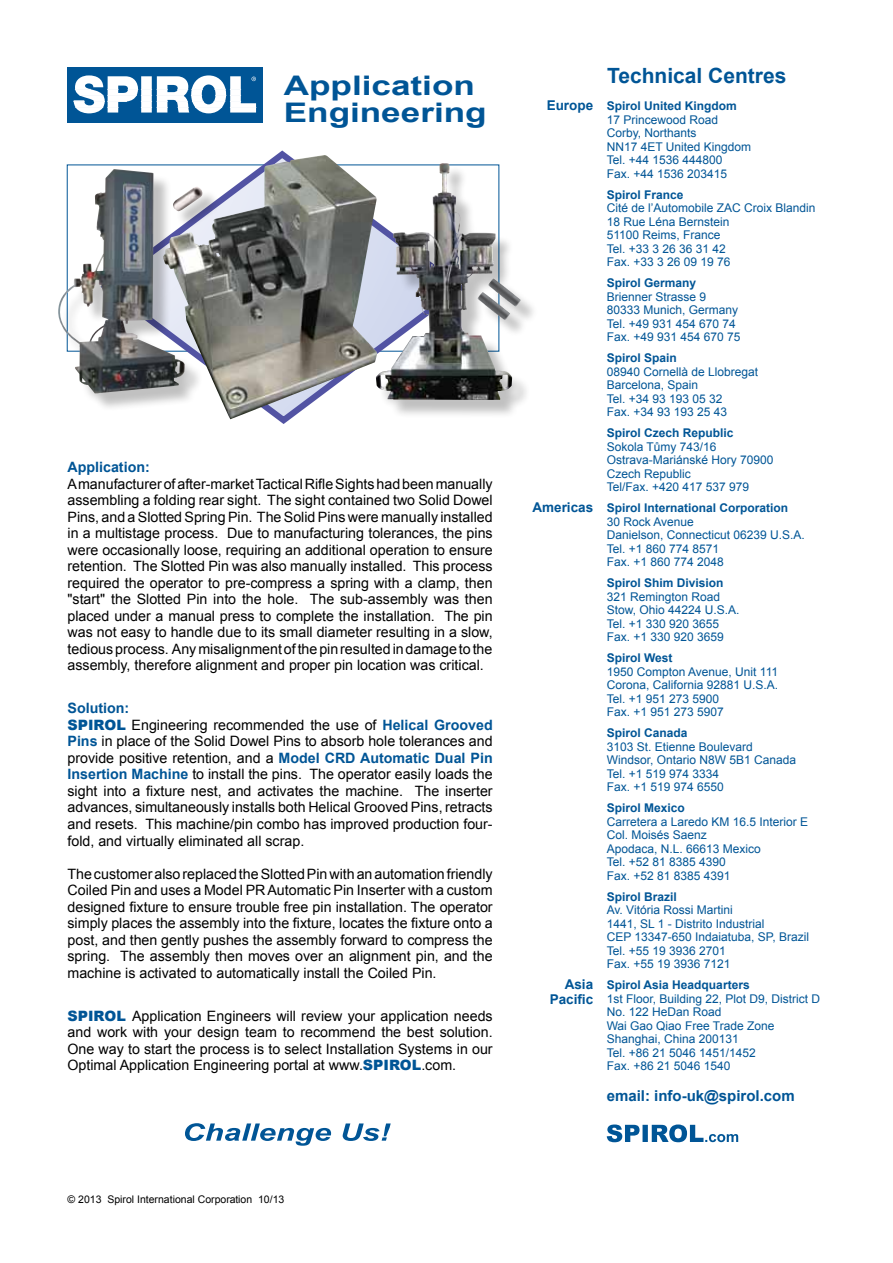
<style>
.page{position:relative;width:893px;height:1263px;background:#fff}
.page>*{position:absolute;margin:0;border:0;box-sizing:border-box;transform-origin:0 0}
.t1{font:700 27px/27px "Arial";color:#005596;scale:1.3 1}
.t2{font:700 21px "Arial";color:#005596}
.t3{font:700 15px "Arial";color:#005596}
.t4{font:14.25px/16.5px "Arial";color:#000;text-align:justify}
.t5{font:700 14.25px "Arial";color:#005596}
.t6{font:700 13.5px/15px "Arial";color:#005596;text-align:right}
.t7{font:12px/13.5px "Arial";color:#005596}
.t8{font:700 12px "Arial";color:#005596}
.t9{font:10.5px "Arial";color:#000}
.s1{font-weight:700;color:#005596}
.s2{font-weight:900;color:#005596}
.s3{font-weight:700}
.s4{font-family:"Helvetica"}
</style>
<div class="page">
<div style="left:68px;top:68px;width:195px;height:55px;background:#005596"></div>
<svg style="left:74px;top:75px;width:182px;height:38px"></svg>
<img style="left:163px;top:155px;width:213px;height:264px">
<div style="left:61px;top:172px;width:142px;height:240px;background:#000;opacity:.25"></div>
<img style="left:58px;top:170px;width:127px;height:224px">
<div style="left:176px;top:189px;width:45px;height:40px;background:#000;opacity:.25"></div>
<img style="left:173px;top:187px;width:30px;height:24px">
<div style="left:491px;top:282px;width:48px;height:43px;background:#000;opacity:.25"></div>
<div style="left:379px;top:166px;width:151px;height:252px;background:#000;opacity:.25"></div>
<img style="left:376px;top:163px;width:136px;height:237px">
<svg style="left:185px;top:1123px;width:206px;height:23px"></svg>
<svg style="left:607px;top:1124px;width:131px;height:18px"></svg>
<h1 class="t1" style="left:284px;top:73px;width:158px">Application<br>Engineering</h1>
<p class="t5" style="left:68px;top:458px;width:84px">Application:</p>
<p class="t4" style="left:68px;top:476px;width:427px">A manufacturer of after-market Tactical Rifle Sights had been manually assembling a folding rear sight. The sight contained two Solid Dowel Pins, and a Slotted Spring Pin. The Solid Pins were manually installed in a multistage process. Due to manufacturing tolerances, the pins were occasionally loose, requiring an additional operation to ensure retention. The Slotted Pin was also manually installed. This process required the operator to pre-compress a spring with a clamp, then "start" the Slotted Pin into the hole. The sub-assembly was then placed under a manual press to complete the installation. The pin was not easy to handle due to its small diameter resulting in a slow, tedious process. Any misalignment of the pin resulted in damage to the assembly, therefore alignment and proper pin location was critical.</p>
<p class="t4" style="left:68px;top:700px;width:427px;text-align:left"><span class="s1">Solution:<br></span><span class="s2">SPIROL</span> Engineering recommended the use of <span class="s1">Helical Grooved Pins</span> in place of the Solid Dowel Pins to absorb hole tolerances and provide positive retention, and a <span class="s1">Model CRD Automatic Dual Pin Insertion Machine</span> to install the pins. The operator easily loads the sight into a fixture nest, and activates the machine. The inserter advances, simultaneously installs both Helical Grooved Pins, retracts and resets. This machine/pin combo has improved production four&shy;fold, and virtually eliminated all scrap.</p>
<p class="t4" style="left:68px;top:865px;width:427px">The customer also replaced the Slotted Pin with an automation friendly Coiled Pin and uses a Model PR Automatic Pin Inserter with a custom designed fixture to ensure trouble free pin installation. The operator simply places the assembly into the fixture, locates the fixture onto a post, and then gently pushes the assembly forward to compress the spring. The assembly then moves over an alignment pin, and the machine is activated to automatically install the Coiled Pin.</p>
<p class="t4" style="left:68px;top:1007px;width:427px"><span class="s2">SPIROL</span> Application Engineers will review your application needs and work with your design team to recommend the best solution.<br>One way to start the process is to select Installation Systems in our Optimal Application Engineering portal at www.<span class="s2">SPIROL</span>.com.</p>
<p class="t9" style="left:67px;top:1192px;width:218px">© 2013 Spirol International Corporation 10/13</p>
<p class="t6" style="left:547px;top:99px;width:48px">Europe</p>
<p class="t6" style="left:532px;top:500px;width:62px">Americas</p>
<p class="t6" style="left:550px;top:977px;width:45px">Asia<br>Pacific</p>
<h2 class="t2" style="left:607px;top:62px;width:181px">Technical Centres</h2>
<p class="t8" style="left:607px;top:98px;width:132px">Spirol United Kingdom</p>
<p class="t7" style="left:607px;top:113px;width:146px">17 Princewood Road<br>Corby, Northants<br>NN17 4ET United Kingdom<br>Tel. +44 1536 444800<br>Fax. +44 1536 203415</p>
<p class="t8" style="left:607px;top:186px;width:78px">Spirol France</p>
<p class="t7" style="left:607px;top:201px;width:210px">Cité de l’Automobile ZAC Croix Blandin<br>18 Rue Léna Bernstein<br>51100 Reims, France<br>Tel. +33 3 26 36 31 42<br>Fax. +33 3 26 09 19 76</p>
<p class="t8" style="left:607px;top:275px;width:91px">Spirol Germany</p>
<p class="t7" style="left:607px;top:290px;width:135px">Brienner Strasse 9<br>80333 Munich, Germany<br>Tel. +49 931 454 670 74<br>Fax. +49 931 454 670 75</p>
<p class="t8" style="left:607px;top:350px;width:72px">Spirol Spain</p>
<p class="t7" style="left:607px;top:365px;width:153px">08940 Cornellà de Llobregat<br>Barcelona, Spain<br>Tel. +34 93 193 05 32<br>Fax. +34 93 193 25 43</p>
<p class="t7" style="left:607px;top:426px;width:168px"><span class="s3">Spirol Czech Republic<br></span>Sokola T<span class="s4">ů</span>my 743/16<br>Ostrava-Mariánské Hory 70900<br>Czech Republic<br>Tel/Fax. +420 417 537 979</p>
<p class="t8" style="left:607px;top:500px;width:183px">Spirol International Corporation</p>
<p class="t7" style="left:607px;top:515px;width:200px">30 Rock Avenue<br>Danielson, Connecticut 06239 U.S.A.<br>Tel. +1 860 774 8571<br>Fax. +1 860 774 2048</p>
<p class="t8" style="left:607px;top:575px;width:118px">Spirol Shim Division</p>
<p class="t7" style="left:607px;top:590px;width:134px">321 Remington Road<br>Stow, Ohio 44224 U.S.A.<br>Tel. +1 330 920 3655<br>Fax. +1 330 920 3659</p>
<p class="t8" style="left:607px;top:650px;width:67px">Spirol West</p>
<p class="t7" style="left:607px;top:665px;width:173px">1950 Compton Avenue, Unit 111<br>Corona, California 92881 U.S.A.<br>Tel. +1 951 273 5900<br>Fax. +1 951 273 5907</p>
<p class="t8" style="left:607px;top:725px;width:82px">Spirol Canada</p>
<p class="t7" style="left:607px;top:740px;width:191px">3103 St. Etienne Boulevard<br>Windsor, Ontario N8W 5B1 Canada<br>Tel. +1 519 974 3334<br>Fax. +1 519 974 6550</p>
<p class="t8" style="left:607px;top:800px;width:80px">Spirol Mexico</p>
<p class="t7" style="left:607px;top:815px;width:203px">Carretera a Laredo KM 16.5 Interior E<br>Col. Moisés Saenz<br>Apodaca, N.L. 66613 Mexico<br>Tel. +52 81 8385 4390<br>Fax. +52 81 8385 4391</p>
<p class="t8" style="left:607px;top:888px;width:72px">Spirol Brazil</p>
<p class="t7" style="left:607px;top:903px;width:204px">Av. Vitória Rossi Martini<br>1441, SL 1 - Distrito Industrial<br>CEP 13347-650 Indaiatuba, SP, Brazil<br>Tel. +55 19 3936 2701<br>Fax. +55 19 3936 7121</p>
<p class="t8" style="left:607px;top:977px;width:144px">Spirol Asia Headquarters</p>
<p class="t7" style="left:607px;top:992px;width:215px">1st Floor, Building 22, Plot D9, District D<br>No. 122 HeDan Road<br>Wai Gao Qiao Free Trade Zone<br>Shanghai, China 200131<br>Tel. +86 21 5046 1451/1452<br>Fax. +86 21 5046 1540</p>
<p class="t3" style="left:607px;top:1086px;width:189px">email: info-uk@spirol.com</p>
</div>
